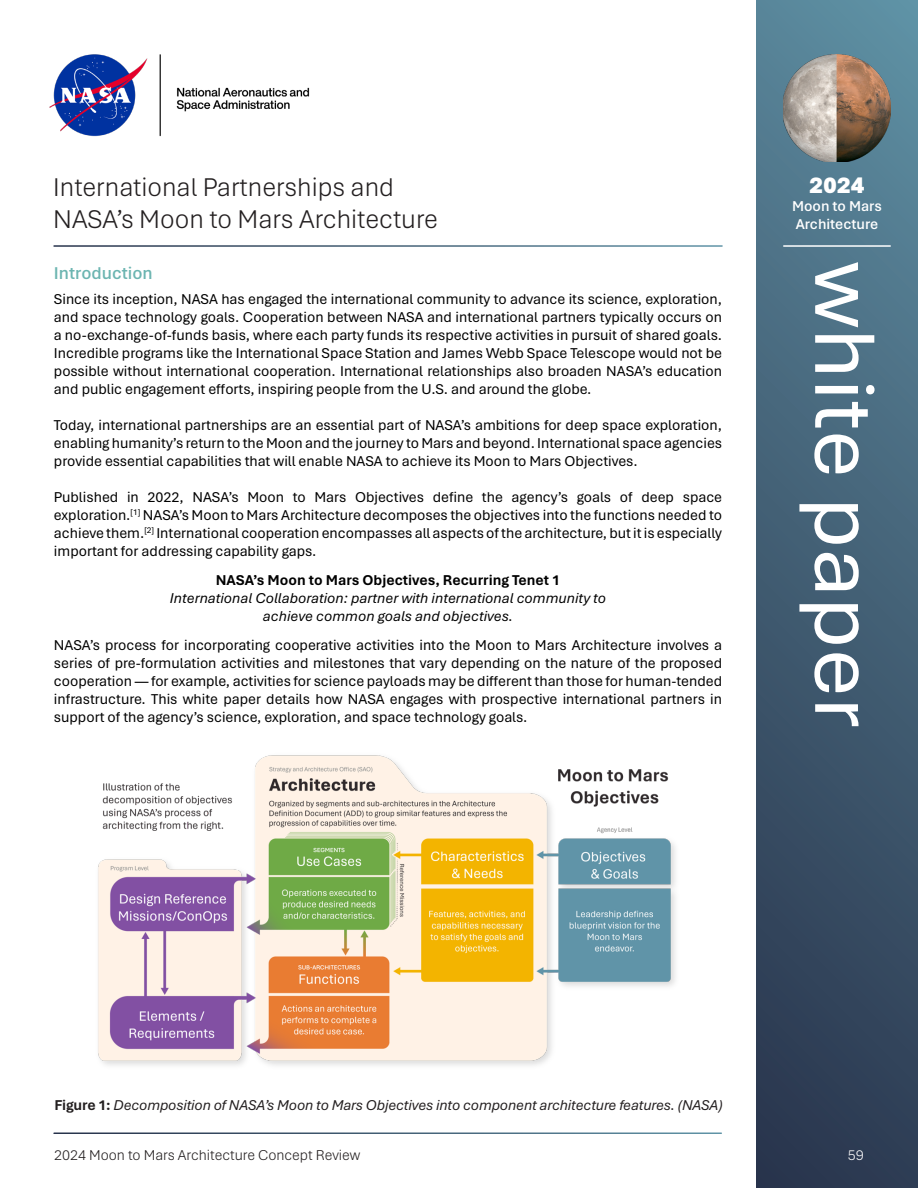
<style>
.page{position:relative;width:918px;height:1188px;background:#fff}
.page>*{position:absolute;margin:0;border:0;box-sizing:border-box;transform-origin:0 0}
.t1{font:300 27px "Aptos";color:#231f20}
.t2{font:900 24px "Aptos";color:#fff}
.t3{font:600 18px "Aptos";color:#6cb5b1}
.t4{font:15px/18px "Aptos";color:#000;text-align:justify}
.t5{font:italic 15px/18px "Aptos";color:#000;text-align:center}
.t6{font:italic 15px "Aptos";letter-spacing:-.01em;color:#231f20}
.t7{font:700 15px "Aptos";color:#000}
.t8{font:300 15px "Aptos";color:#231f20}
.t9{font:600 15px "Aptos";color:#fff}
.t10{font:300 15px "Aptos";color:#fff}
.s1{font-weight:700;font-style:normal}
</style>
<div class="page">
<div style="left:756px;top:0;width:162px;height:1188px;background:linear-gradient(to bottom,#5c8a9d,#2a364d)"></div>
<svg style="left:799px;top:262px;width:76px;height:464px"></svg>
<img style="left:783px;top:54px;width:108px;height:108px">
<img style="left:49px;top:54px;width:261px;height:83px">
<hr style="left:784px;top:245px;width:106px;height:2px;background:#fff">
<img style="left:98px;top:755px;width:578px;height:311px">
<p class="t1" style="left:53px;top:168px;width:342px">International Partnerships and</p>
<p class="t1" style="left:53px;top:201px;width:386px">NASA’s Moon to Mars Architecture</p>
<p class="t3" style="left:54px;top:261px;width:100px">Introduction</p>
<p class="t4" style="left:54px;top:289px;width:670px">Since its inception, NASA has engaged the international community to advance its science, exploration, and space technology goals. Cooperation between NASA and international partners typically occurs on a no-exchange-of-funds basis, where each party funds its respective activities in pursuit of shared goals.<br>Incredible programs like the International Space Station and James Webb Space Telescope would not be possible without international cooperation. International relationships also broaden NASA’s education and public engagement efforts, inspiring people from the U.S. and around the globe.</p>
<p class="t4" style="left:54px;top:415px;width:670px">Today, international partnerships are an essential part of NASA’s ambitions for deep space exploration, enabling humanity’s return to the Moon and the journey to Mars and beyond. International space agencies provide essential capabilities that will enable NASA to achieve its Moon to Mars Objectives.</p>
<p class="t4" style="left:54px;top:487px;width:670px">Published in 2022, NASA’s Moon to Mars Objectives define the agency’s goals of deep space exploration.<sup>[1]</sup> NASA’s Moon to Mars Architecture decomposes the objectives into the functions needed to achieve them.<sup>[2]</sup> International cooperation encompasses all aspects of the architecture, but it is especially important for addressing capability gaps.</p>
<p class="t7" style="left:216px;top:570px;width:346px">NASA’s Moon to Mars Objectives, Recurring Tenet 1</p>
<p class="t5" style="left:170px;top:588px;width:438px">International Collaboration: partner with international community to achieve common goals and objectives.</p>
<p class="t4" style="left:54px;top:635px;width:670px">NASA’s process for incorporating cooperative activities into the Moon to Mars Architecture involves a series of pre-formulation activities and milestones that vary depending on the nature of the proposed cooperation — for example, activities for science payloads may be different than those for human-tended infrastructure. This white paper details how NASA engages with prospective international partners in support of the agency’s science, exploration, and space technology goals.</p>
<p class="t2" style="left:809px;top:169px;width:57px">2024</p>
<p class="t9" style="left:792px;top:196px;width:91px">Moon to Mars</p>
<p class="t9" style="left:796px;top:214px;width:84px">Architecture</p>
<p class="t6" style="left:54px;top:1095px;width:670px"><span class="s1">Figure 1:</span> Decomposition of NASA’s Moon to Mars Objectives into component architecture features. (NASA)</p>
<p class="t8" style="left:54px;top:1145px;width:308px">2024 Moon to Mars Architecture Concept Review</p>
<p class="t10" style="left:848px;top:1145px;width:18px">59</p>
</div>
